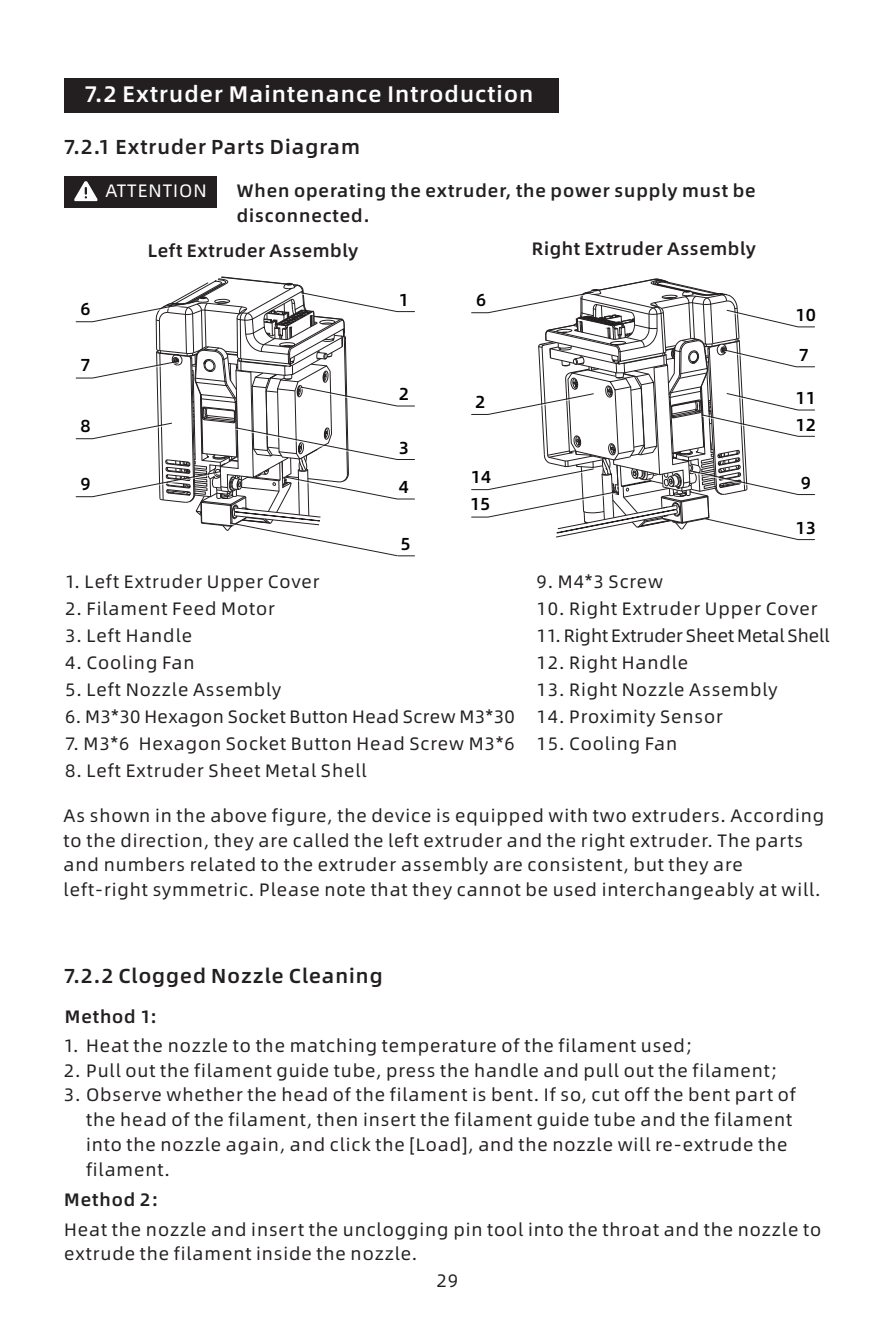
<style>
.page{position:relative;width:893px;height:1340px;background:#fff}
.page>*{position:absolute;margin:0;border:0;box-sizing:border-box;transform-origin:0 0}
.t1{font:22.5px "Alibaba Pu Hui Ti M";letter-spacing:.05em;color:#fff}
.t2{font:20.25px "Alibaba Pu Hui Ti M";letter-spacing:.05em;color:#231f20}
.t3{font:18px/24.8px "Alibaba Pu Hui Ti R";letter-spacing:.05em;color:#231f20}
.t4{font:18px/24.8px "Alibaba Pu Hui Ti M";letter-spacing:.05em;color:#231f20}
.t5{font:18px "Alibaba Pu Hui Ti R";letter-spacing:.025em;color:#231f20}
.t6{font:18px "Alibaba Pu Hui Ti R";color:#231f20}
.t7{font:18px "Alibaba Pu Hui Ti R";letter-spacing:.05em;color:#fff}
.t8{font:17.32px/27.4px "Alibaba Pu Hui Ti M";color:#030303}
</style>
<div class="page">
<div style="left:64px;top:78px;width:494px;height:35px;background:#231f20"></div>
<svg style="left:75px;top:276px;width:340px;height:281px"></svg>
<svg style="left:471px;top:278px;width:344px;height:263px"></svg>
<div style="left:64px;top:176px;width:152px;height:32px;background:#231f20"></div>
<svg style="left:74px;top:181px;width:24px;height:20px"></svg>
<p class="t1" style="left:85px;top:77px;width:450px">7.2 Extruder Maintenance Introduction</p>
<p class="t2" style="left:64px;top:131px;width:298px">7.2.1 Extruder Parts Diagram</p>
<p class="t7" style="left:105px;top:177px;width:103px">ATTENTION</p>
<p class="t4" style="left:237px;top:177px;width:520px">When operating the extruder, the power supply must be disconnected.</p>
<p class="t4" style="left:148px;top:237px;width:212px">Left Extruder Assembly</p>
<p class="t4" style="left:532px;top:235px;width:226px">Right Extruder Assembly</p>
<p class="t8" style="left:80px;top:294px;width:12px">6</p>
<p class="t8" style="left:80px;top:350px;width:12px">7</p>
<p class="t8" style="left:399px;top:285px;width:12px">1</p>
<p class="t8" style="left:476px;top:285px;width:12px">6</p>
<p class="t8" style="left:796px;top:300px;width:22px">10</p>
<p class="t8" style="left:799px;top:340px;width:12px">7</p>
<p class="t8" style="left:399px;top:379px;width:12px">2</p>
<p class="t8" style="left:475px;top:387px;width:12px">2</p>
<p class="t8" style="left:796px;top:383px;width:22px">11</p>
<p class="t8" style="left:80px;top:411px;width:12px">8</p>
<p class="t8" style="left:796px;top:410px;width:22px">12</p>
<p class="t8" style="left:80px;top:469px;width:12px">9</p>
<p class="t8" style="left:399px;top:433px;width:12px">3</p>
<p class="t8" style="left:399px;top:472px;width:12px">4</p>
<p class="t8" style="left:470px;top:462px;width:23px">14<br>15</p>
<p class="t8" style="left:801px;top:468px;width:12px">9</p>
<p class="t8" style="left:796px;top:513px;width:22px">13</p>
<p class="t8" style="left:401px;top:529px;width:12px">5</p>
<p class="t3" style="left:65px;top:568px;width:256px">1. Left Extruder Upper Cover</p>
<p class="t3" style="left:65px;top:595px;width:211px">2. Filament Feed Motor</p>
<p class="t3" style="left:65px;top:622px;width:129px">3. Left Handle</p>
<p class="t3" style="left:65px;top:649px;width:131px">4. Cooling Fan</p>
<p class="t3" style="left:65px;top:676px;width:218px">5. Left Nozzle Assembly</p>
<p class="t5" style="left:65px;top:703px;width:451px">6. M3*30 Hexagon Socket Button Head Screw M3*30</p>
<p class="t3" style="left:65px;top:730px;width:451px">7. M3*6 Hexagon Socket Button Head Screw M3*6</p>
<p class="t3" style="left:65px;top:757px;width:303px">8. Left Extruder Sheet Metal Shell</p>
<p class="t3" style="left:536px;top:568px;width:128px">9. M4*3 Screw</p>
<p class="t3" style="left:536px;top:595px;width:283px">10. Right Extruder Upper Cover</p>
<p class="t6" style="left:536px;top:622px;width:295px">11. Right Extruder Sheet Metal Shell</p>
<p class="t3" style="left:536px;top:649px;width:153px">12. Right Handle</p>
<p class="t3" style="left:536px;top:676px;width:243px">13. Right Nozzle Assembly</p>
<p class="t3" style="left:536px;top:703px;width:188px">14. Proximity Sensor</p>
<p class="t3" style="left:536px;top:730px;width:142px">15. Cooling Fan</p>
<p class="t3" style="left:64px;top:802px;width:762px">As shown in the above figure, the device is equipped with two extruders. According to the direction, they are called the left extruder and the right extruder. The parts and numbers related to the extruder assembly are consistent, but they are left-right symmetric. Please note that they cannot be used interchangeably at will.</p>
<p class="t2" style="left:64px;top:960px;width:320px">7.2.2 Clogged Nozzle Cleaning</p>
<p class="t4" style="left:65px;top:1002px;width:94px">Method 1:</p>
<p class="t3" style="left:64px;top:1032px;width:630px">1. Heat the nozzle to the matching temperature of the filament used;</p>
<p class="t3" style="left:64px;top:1056px;width:715px">2. Pull out the filament guide tube, press the handle and pull out the filament;</p>
<p class="t3" style="left:86px;top:1081px;width:712px;text-indent:-22px">3. Observe whether the head of the filament is bent. If so, cut off the bent part of the head of the filament, then insert the filament guide tube and the filament into the nozzle again, and click the [Load], and the nozzle will re-extrude the filament.</p>
<p class="t4" style="left:64px;top:1186px;width:96px">Method 2:</p>
<p class="t3" style="left:64px;top:1215px;width:758px">Heat the nozzle and insert the unclogging pin tool into the throat and the nozzle to extrude the filament inside the nozzle.</p>
<p class="t3" style="left:436px;top:1267px;width:23px">29</p>
</div>
